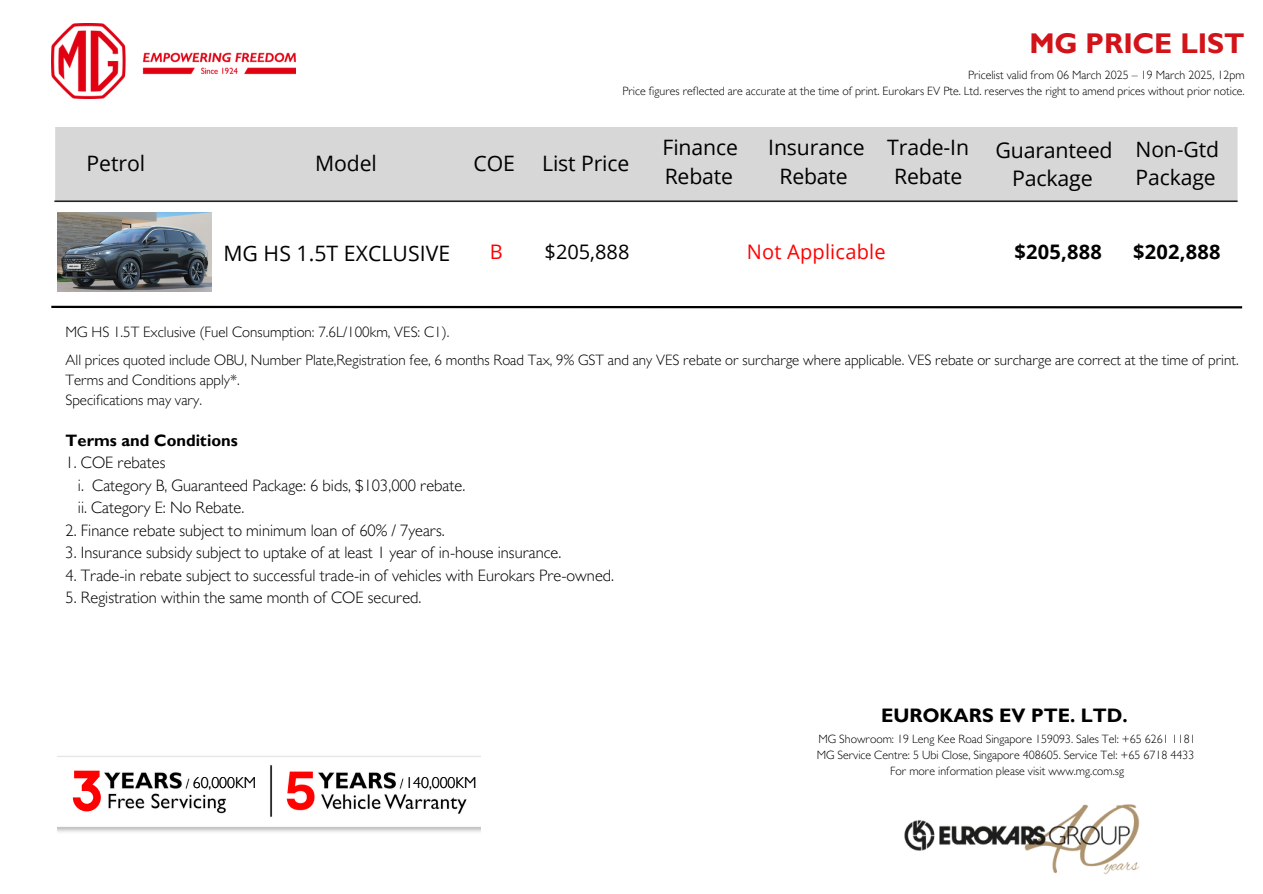
<style>
.page{position:relative;width:1263px;height:894px;background:#fff}
.page>*{position:absolute;margin:0;border:0;box-sizing:border-box;transform-origin:0 0}
.t1{font:700 28.5px "Gill Sans MT Std";color:#d2141a}
.t2{font:21.45px "Open Sans";letter-spacing:-.01em;color:#000}
.t3{font:21.15px "Open Sans";letter-spacing:-.005em;color:#000}
.t4{font:700 20.1px "Open Sans";letter-spacing:.01em;color:#000}
.t5{font:20.1px "Open Sans";letter-spacing:.01em;color:#f00}
.t6{font:20.1px "Open Sans";color:#000}
.t7{font:700 19.5px "Gill Sans MT Std";color:#000}
.t8{font:300 16.5px/22.5px "Gill Sans MT Std";color:#000}
.t9{font:700 16.5px "Gill Sans MT Std";color:#000}
.t10{font:300 15.75px "Gill Sans MT Std";color:#000}
.t11{font:300 15px/20.2px "Gill Sans MT Std";color:#000}
.t12{font:300 12px "Gill Sans MT Std";color:#000}
</style>
<div class="page">
<img style="left:51px;top:24px;width:244px;height:74px">
<img style="left:51px;top:128px;width:1192px;height:181px">
<hr style="left:51px;top:306px;width:1191px;height:2px;background:#000">
<img style="left:57px;top:212px;width:154px;height:79px">
<img style="left:57px;top:756px;width:423px;height:76px">
<div style="left:69px;top:768px;width:35px;height:43px;background:#fff"></div>
<svg style="left:73px;top:770px;width:28px;height:41px"></svg>
<div style="left:191px;top:777px;width:67px;height:12px;background:#fff"></div>
<div style="left:406px;top:777px;width:66px;height:12px;background:#fff"></div>
<img style="left:904px;top:804px;width:236px;height:71px">
<h3 class="t1" style="left:1029px;top:33px;width:217px">MG PRICE LIST</h3>
<h2 class="t12" style="left:968px;top:70px;width:278px">Pricelist valid from 06 March 2025 – 19 March 2025, 12pm</h2>
<h2 class="t12" style="left:622px;top:86px;width:624px">Price figures reflected are accurate at the time of print. Eurokars EV Pte. Ltd. reserves the right to amend prices without prior notice.</h2>
<p class="t3" style="left:87px;top:148px;width:60px">Petrol</p>
<p class="t3" style="left:315px;top:148px;width:63px">Model</p>
<p class="t3" style="left:474px;top:148px;width:43px">COE</p>
<p class="t3" style="left:542px;top:148px;width:89px">List Price</p>
<p class="t3" style="left:662px;top:133px;width:77px">Finance</p>
<h3 class="t3" style="left:665px;top:162px;width:70px">Rebate</h3>
<h3 class="t3" style="left:768px;top:133px;width:98px">Insurance</h3>
<h1 class="t3" style="left:779px;top:162px;width:70px">Rebate</h1>
<h3 class="t3" style="left:887px;top:133px;width:83px">Trade-In</h3>
<h3 class="t3" style="left:894px;top:162px;width:70px">Rebate</h3>
<h5 class="t2" style="left:995px;top:135px;width:119px">Guaranteed</h5>
<p class="t2" style="left:1012px;top:163px;width:82px">Package</p>
<h3 class="t3" style="left:1135px;top:134px;width:85px">Non-Gtd</h3>
<h3 class="t3" style="left:1135px;top:163px;width:82px">Package</h3>
<h3 class="t3" style="left:223px;top:238px;width:228px">MG HS 1.5T EXCLUSIVE</h3>
<h3 class="t5" style="left:747px;top:237px;width:140px">Not Applicable</h3>
<h3 class="t4" style="left:1133px;top:237px;width:89px">$202,888</h3>
<h3 class="t5" style="left:490px;top:237px;width:14px">B</h3>
<h3 class="t6" style="left:545px;top:237px;width:86px">$205,888</h3>
<p class="t4" style="left:1015px;top:237px;width:89px">$205,888</p>
<h3 class="t11" style="left:66px;top:324px;width:385px">MG HS 1.5T Exclusive (Fuel Consumption: 7.6L/100km, VES: C1).</h3>
<p class="t11" style="left:66px;top:352px;width:1175px">All prices quoted include OBU, Number Plate,Registration fee, 6 months Road Tax, 9% GST and any VES rebate or surcharge where applicable. VES rebate or surcharge are correct at the time of print.<br>Terms and Conditions apply*.<br>Specifications may vary.</p>
<h3 class="t9" style="left:66px;top:434px;width:174px">Terms and Conditions</h3>
<h3 class="t8" style="left:78px;top:453px;width:389px;text-indent:-12px">1. COE rebates<br>i. Category B, Guaranteed Package: 6 bids, $103,000 rebate. ii. Category E: No Rebate.</h3>
<h3 class="t8" style="left:66px;top:521px;width:381px">2. Finance rebate subject to minimum loan of 60% / 7years.</h3>
<h3 class="t8" style="left:66px;top:543px;width:497px">3. Insurance subsidy subject to uptake of at least 1 year of in-house insurance.</h3>
<h3 class="t8" style="left:66px;top:566px;width:550px">4. Trade-in rebate subject to successful trade-in of vehicles with Eurokars Pre-owned.</h3>
<h3 class="t8" style="left:66px;top:588px;width:357px">5. Registration within the same month of COE secured.</h3>
<h3 class="t10" style="left:193px;top:777px;width:65px">60,000KM</h3>
<h3 class="t10" style="left:405px;top:777px;width:73px">140,000KM</h3>
<p class="t7" style="left:881px;top:708px;width:248px">EUROKARS EV PTE. LTD.</p>
<h1 class="t12" style="left:818px;top:735px;width:379px">MG Showroom: 19 Leng Kee Road Singapore 159093. Sales Tel: +65 6261 1181</h1>
<p class="t12" style="left:817px;top:751px;width:379px">MG Service Centre: 5 Ubi Close, Singapore 408605. Service Tel: +65 6718 4433</p>
<h3 class="t12" style="left:890px;top:767px;width:236px">For more information please visit www.mg.com.sg</h3>
</div>
